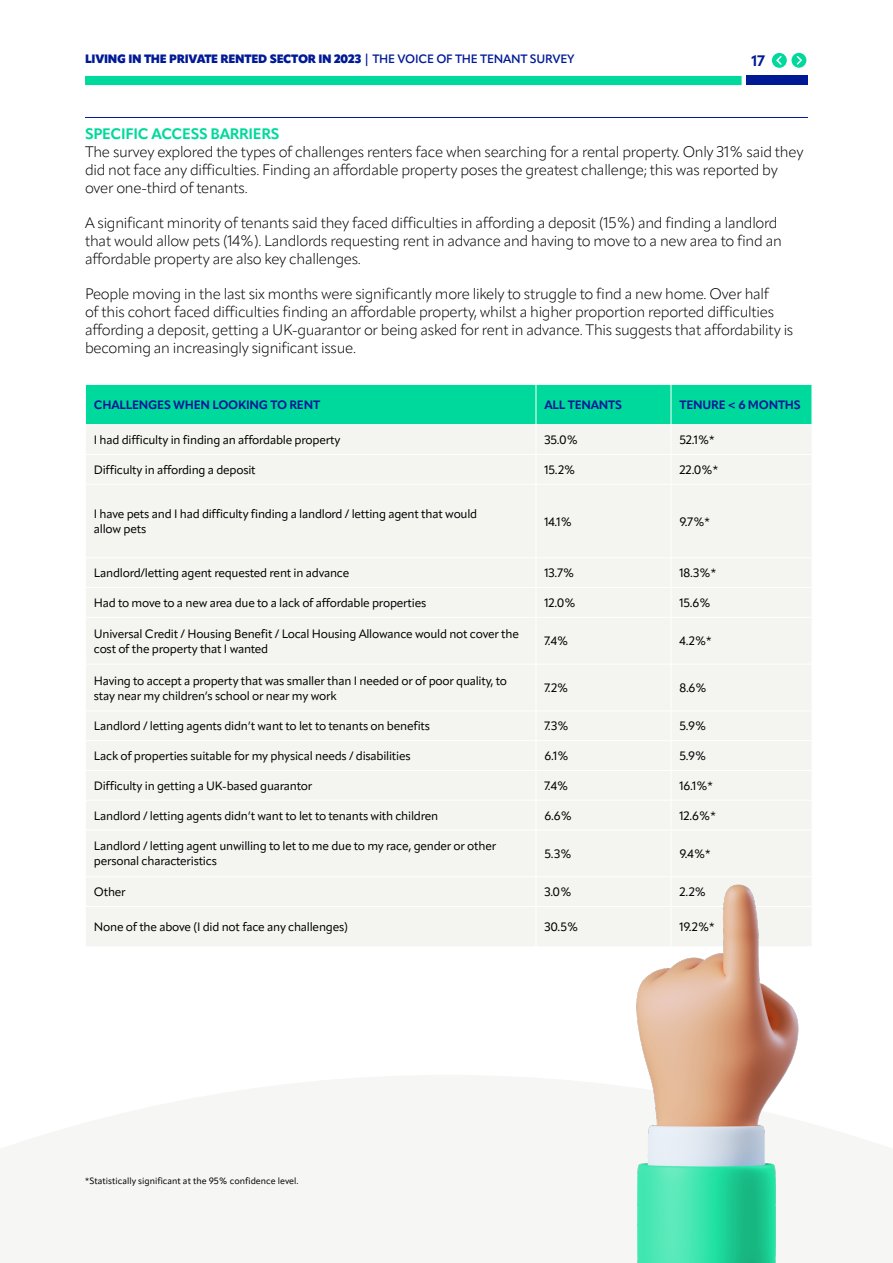
<style>
.page{position:relative;width:893px;height:1263px;background:#fff}
.page>*{position:absolute;margin:0;border:0;box-sizing:border-box;transform-origin:0 0}
.t1{font:300 15px/18px "Apparat";letter-spacing:-.02em;color:#000}
.t2{font:700 15px "Apparat";letter-spacing:-.02em;color:#00d99c}
.t3{font:700 15px "Apparat";color:#001a96}
.t4{font:12px/15px "Apparat";letter-spacing:-.02em;color:#000}
.t5{font:900 12px "Apparat";letter-spacing:-.02em;color:#001a96}
.t6{font:700 12px "Apparat";letter-spacing:-.02em;color:#001a96}
.t7{font:9px "Apparat";color:#000}
.s1{font-weight:600}
</style>
<div class="page">
<div style="left:747px;top:76px;width:61px;height:9px;background:#001a96"></div>
<div style="left:85px;top:76px;width:657px;height:9px;background:#00d99c"></div>
<svg style="left:791px;top:53px;width:15px;height:15px"></svg>
<svg style="left:795px;top:54px;width:8px;height:12px"></svg>
<svg style="left:772px;top:53px;width:15px;height:15px"></svg>
<svg style="left:775px;top:55px;width:8px;height:11px"></svg>
<div style="left:86px;top:485px;width:725px;height:461px;background:#f4f4f1"></div>
<svg style="left:85px;top:384px;width:727px;height:99px"></svg>
<hr style="left:536px;top:485px;width:1px;height:72px;background:#fff">
<hr style="left:671px;top:485px;width:1px;height:72px;background:#fff">
<hr style="left:85px;top:557px;width:451px;height:1px;background:#fff">
<hr style="left:536px;top:557px;width:135px;height:1px;background:#fff">
<hr style="left:671px;top:557px;width:141px;height:1px;background:#fff">
<hr style="left:85px;top:587px;width:451px;height:1px;background:#fff">
<hr style="left:536px;top:587px;width:135px;height:1px;background:#fff">
<svg style="left:536px;top:558px;width:1px;height:59px"></svg>
<hr style="left:671px;top:587px;width:141px;height:1px;background:#fff">
<svg style="left:671px;top:558px;width:1px;height:59px"></svg>
<hr style="left:85px;top:617px;width:451px;height:1px;background:#fff">
<hr style="left:536px;top:617px;width:135px;height:1px;background:#fff">
<hr style="left:536px;top:618px;width:1px;height:46px;background:#fff">
<hr style="left:671px;top:617px;width:141px;height:1px;background:#fff">
<hr style="left:671px;top:618px;width:1px;height:46px;background:#fff">
<hr style="left:536px;top:664px;width:135px;height:1px;background:#fff">
<hr style="left:671px;top:664px;width:141px;height:1px;background:#fff">
<hr style="left:671px;top:664px;width:1px;height:46px;background:#fff">
<hr style="left:536px;top:710px;width:135px;height:1px;background:#fff">
<hr style="left:671px;top:710px;width:141px;height:1px;background:#fff">
<hr style="left:85px;top:740px;width:451px;height:1px;background:#fff">
<hr style="left:536px;top:740px;width:135px;height:1px;background:#fff">
<hr style="left:671px;top:740px;width:141px;height:1px;background:#fff">
<hr style="left:85px;top:770px;width:451px;height:1px;background:#fff">
<hr style="left:536px;top:770px;width:135px;height:1px;background:#fff">
<hr style="left:671px;top:770px;width:141px;height:1px;background:#fff">
<hr style="left:85px;top:800px;width:451px;height:1px;background:#fff">
<hr style="left:536px;top:800px;width:135px;height:1px;background:#fff">
<svg style="left:536px;top:711px;width:1px;height:118px"></svg>
<hr style="left:671px;top:800px;width:141px;height:1px;background:#fff">
<svg style="left:671px;top:711px;width:1px;height:118px"></svg>
<hr style="left:85px;top:829px;width:451px;height:1px;background:#fff">
<hr style="left:536px;top:829px;width:135px;height:1px;background:#fff">
<hr style="left:536px;top:830px;width:1px;height:46px;background:#fff">
<hr style="left:671px;top:829px;width:141px;height:1px;background:#fff">
<hr style="left:671px;top:830px;width:1px;height:46px;background:#fff">
<hr style="left:85px;top:876px;width:451px;height:1px;background:#fff">
<hr style="left:536px;top:876px;width:135px;height:1px;background:#fff">
<svg style="left:536px;top:877px;width:1px;height:29px"></svg>
<hr style="left:85px;top:906px;width:451px;height:1px;background:#fff">
<hr style="left:536px;top:906px;width:135px;height:1px;background:#fff">
<hr style="left:536px;top:907px;width:1px;height:39px;background:#fff">
<hr style="left:85px;top:664px;width:451px;height:1px;background:#fff">
<hr style="left:536px;top:664px;width:1px;height:46px;background:#fff">
<hr style="left:85px;top:710px;width:451px;height:1px;background:#fff">
<hr style="left:85px;top:117px;width:723px;height:1px;background:#001a96">
<svg style="left:0;top:1075px;width:556px;height:188px;fill:#f6f6f4"></svg>
<img style="left:556px;top:851px;width:337px;height:412px">
<p class="t5" style="left:85px;top:52px;width:491px">LIVING IN THE PRIVATE RENTED SECTOR IN 2023 <span class="s1">| THE VOICE OF THE TENANT SURVEY</span></p>
<p class="t3" style="left:751px;top:51px;width:15px">17</p>
<p class="t2" style="left:85px;top:125px;width:196px">SPECIFIC ACCESS BARRIERS</p>
<p class="t1" style="left:85px;top:143px;width:720px">The survey explored the types of challenges renters face when searching for a rental property. Only 31% said they did not face any difficulties. Finding an affordable property poses the greatest challenge; this was reported by over one-third of tenants.</p>
<p class="t1" style="left:85px;top:214px;width:698px">A significant minority of tenants said they faced difficulties in affording a deposit (15%) and finding a landlord that would allow pets (14%). Landlords requesting rent in advance and having to move to a new area to find an affordable property are also key challenges.</p>
<p class="t1" style="left:85px;top:285px;width:710px">People moving in the last six months were significantly more likely to struggle to find a new home. Over half<br>of this cohort faced difficulties finding an affordable property, whilst a higher proportion reported difficulties affording a deposit, getting a UK-guarantor or being asked for rent in advance. This suggests that affordability is becoming an increasingly significant issue.</p>
<p class="t6" style="left:94px;top:397px;width:228px">CHALLENGES WHEN LOOKING TO RENT</p>
<p class="t6" style="left:544px;top:397px;width:79px">ALL TENANTS</p>
<p class="t6" style="left:679px;top:397px;width:123px">TENURE &lt; 6 MONTHS</p>
<p class="t4" style="left:94px;top:432px;width:248px">I had difficulty in finding an affordable property</p>
<p class="t4" style="left:544px;top:432px;width:35px">35.0%</p>
<p class="t4" style="left:679px;top:432px;width:37px">52.1%*</p>
<p class="t4" style="left:94px;top:462px;width:163px">Difficulty in affording a deposit</p>
<p class="t4" style="left:544px;top:462px;width:33px">15.2%</p>
<p class="t4" style="left:679px;top:462px;width:40px">22.0%*</p>
<p class="t4" style="left:94px;top:506px;width:385px">I have pets and I had difficulty finding a landlord / letting agent that would allow pets</p>
<p class="t4" style="left:544px;top:514px;width:29px">14.1%</p>
<p class="t4" style="left:679px;top:514px;width:32px">9.7%*</p>
<p class="t4" style="left:94px;top:565px;width:257px">Landlord/letting agent requested rent in advance</p>
<p class="t4" style="left:544px;top:565px;width:32px">13.7%</p>
<p class="t4" style="left:679px;top:565px;width:38px">18.3%*</p>
<p class="t4" style="left:94px;top:595px;width:334px">Had to move to a new area due to a lack of affordable properties</p>
<p class="t4" style="left:544px;top:595px;width:33px">12.0%</p>
<p class="t4" style="left:679px;top:595px;width:33px">15.6%</p>
<p class="t4" style="left:94px;top:626px;width:427px">Universal Credit / Housing Benefit / Local Housing Allowance would not cover the cost of the property that I wanted</p>
<p class="t4" style="left:544px;top:634px;width:26px">7.4%</p>
<p class="t4" style="left:679px;top:634px;width:34px">4.2%*</p>
<p class="t4" style="left:94px;top:673px;width:415px">Having to accept a property that was smaller than I needed or of poor quality, to stay near my children’s school or near my work</p>
<p class="t4" style="left:544px;top:680px;width:26px">7.2%</p>
<p class="t4" style="left:679px;top:680px;width:29px">8.6%</p>
<p class="t4" style="left:94px;top:719px;width:338px">Landlord / letting agents didn’t want to let to tenants on benefits</p>
<p class="t4" style="left:544px;top:719px;width:26px">7.3%</p>
<p class="t4" style="left:679px;top:719px;width:29px">5.9%</p>
<p class="t4" style="left:94px;top:748px;width:318px">Lack of properties suitable for my physical needs / disabilities</p>
<p class="t4" style="left:544px;top:748px;width:26px">6.1%</p>
<p class="t4" style="left:679px;top:748px;width:29px">5.9%</p>
<p class="t4" style="left:94px;top:778px;width:220px">Difficulty in getting a UK-based guarantor</p>
<p class="t4" style="left:544px;top:778px;width:26px">7.4%</p>
<p class="t4" style="left:679px;top:778px;width:35px">16.1%*</p>
<p class="t4" style="left:94px;top:808px;width:346px">Landlord / letting agents didn’t want to let to tenants with children</p>
<p class="t4" style="left:544px;top:808px;width:29px">6.6%</p>
<p class="t4" style="left:679px;top:808px;width:38px">12.6%*</p>
<p class="t4" style="left:94px;top:839px;width:404px">Landlord / letting agent unwilling to let to me due to my race, gender or other personal characteristics</p>
<p class="t4" style="left:544px;top:846px;width:29px">5.3%</p>
<p class="t4" style="left:679px;top:846px;width:33px">9.4%*</p>
<p class="t4" style="left:94px;top:884px;width:33px">Other</p>
<p class="t4" style="left:544px;top:884px;width:29px">3.0%</p>
<p class="t4" style="left:679px;top:884px;width:28px">2.2%</p>
<p class="t4" style="left:94px;top:919px;width:256px">None of the above (I did not face any challenges)</p>
<p class="t4" style="left:544px;top:919px;width:36px">30.5%</p>
<p class="t4" style="left:679px;top:919px;width:37px">19.2%*</p>
<p class="t7" style="left:85px;top:1176px;width:215px">*Statistically significant at the 95% confidence level.</p>
</div>
